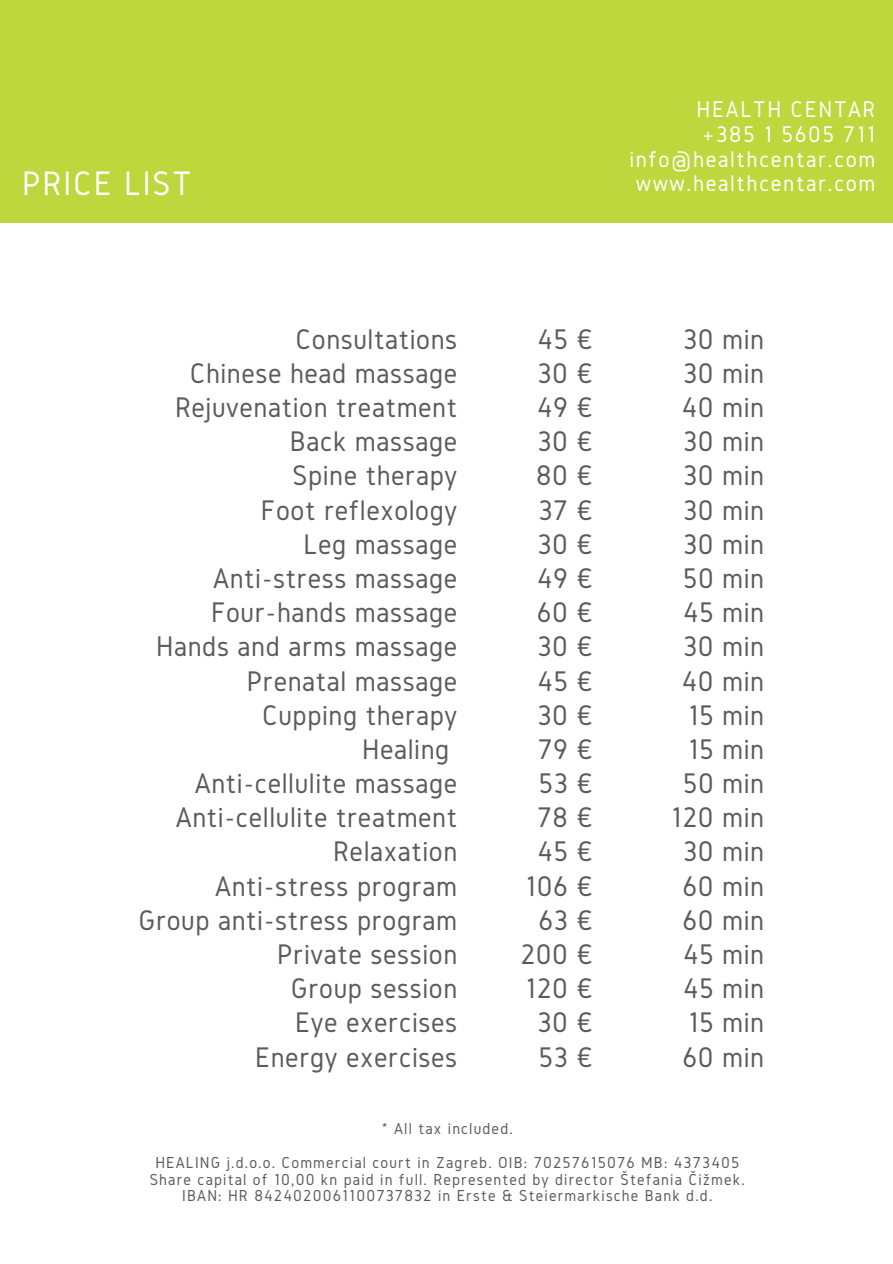
<style>
.page{position:relative;width:893px;height:1264px;background:#fff}
.page>*{position:absolute;margin:0;border:0;box-sizing:border-box;transform-origin:0 0}
.t1{font:35.4px "Gidole";letter-spacing:.05em;color:#fff}
.t2{font:29.4px "Gidole";letter-spacing:.02em;color:#5b5b5b}
.t3{font:23.55px "Gidole";letter-spacing:.07em;color:#fff}
.t4{font:16.5px "Gidole";letter-spacing:.07em;color:#5b5b5b}
</style>
<div class="page">
<div style="left:0;top:0;width:892px;height:223px;background:#bdd73d"></div>
<p class="t3" style="left:696px;top:96px;width:180px">HEALTH CENTAR</p>
<p class="t3" style="left:702px;top:121px;width:175px">+385 1 5605 711</p>
<p class="t3" style="left:629px;top:146px;width:247px">info@healthcentar.com</p>
<p class="t1" style="left:22px;top:164px;width:170px">PRICE LIST</p>
<p class="t3" style="left:635px;top:171px;width:241px">www.healthcentar.com</p>
<p class="t2" style="left:295px;top:323px;width:163px">Consultations</p>
<p class="t2" style="left:190px;top:357px;width:269px">Chinese head massage</p>
<p class="t2" style="left:175px;top:391px;width:283px">Rejuvenation treatment</p>
<p class="t2" style="left:290px;top:425px;width:169px">Back massage</p>
<p class="t2" style="left:292px;top:459px;width:166px">Spine therapy</p>
<p class="t2" style="left:261px;top:493px;width:198px">Foot reflexology</p>
<p class="t2" style="left:303px;top:528px;width:155px">Leg massage</p>
<p class="t2" style="left:213px;top:562px;width:245px">Anti-stress massage</p>
<p class="t2" style="left:211px;top:596px;width:248px">Four-hands massage</p>
<p class="t2" style="left:156px;top:630px;width:302px">Hands and arms massage</p>
<p class="t2" style="left:247px;top:664px;width:212px">Prenatal massage</p>
<p class="t2" style="left:262px;top:698px;width:196px">Cupping therapy</p>
<p class="t2" style="left:362px;top:733px;width:89px">Healing</p>
<p class="t2" style="left:195px;top:767px;width:264px">Anti-cellulite massage</p>
<p class="t2" style="left:176px;top:801px;width:283px">Anti-cellulite treatment</p>
<p class="t2" style="left:333px;top:835px;width:126px">Relaxation</p>
<p class="t2" style="left:215px;top:869px;width:243px">Anti-stress program</p>
<p class="t2" style="left:138px;top:903px;width:320px">Group anti-stress program</p>
<p class="t2" style="left:277px;top:938px;width:181px">Private session</p>
<p class="t2" style="left:291px;top:972px;width:168px">Group session</p>
<p class="t2" style="left:295px;top:1006px;width:163px">Eye exercises</p>
<p class="t2" style="left:255px;top:1040px;width:203px">Energy exercises</p>
<p class="t2" style="left:537px;top:323px;width:58px">45 €</p>
<p class="t2" style="left:537px;top:357px;width:58px">30 €</p>
<p class="t2" style="left:537px;top:391px;width:58px">49 €</p>
<p class="t2" style="left:537px;top:425px;width:58px">30 €</p>
<p class="t2" style="left:536px;top:459px;width:59px">80 €</p>
<p class="t2" style="left:538px;top:493px;width:57px">37 €</p>
<p class="t2" style="left:537px;top:528px;width:58px">30 €</p>
<p class="t2" style="left:537px;top:562px;width:58px">49 €</p>
<p class="t2" style="left:537px;top:596px;width:58px">60 €</p>
<p class="t2" style="left:537px;top:630px;width:58px">30 €</p>
<p class="t2" style="left:537px;top:664px;width:58px">45 €</p>
<p class="t2" style="left:537px;top:698px;width:58px">30 €</p>
<p class="t2" style="left:538px;top:733px;width:57px">79 €</p>
<p class="t2" style="left:538px;top:767px;width:57px">53 €</p>
<p class="t2" style="left:537px;top:801px;width:58px">78 €</p>
<p class="t2" style="left:537px;top:835px;width:58px">45 €</p>
<p class="t2" style="left:525px;top:869px;width:69px">106 €</p>
<p class="t2" style="left:538px;top:903px;width:57px">63 €</p>
<p class="t2" style="left:520px;top:938px;width:75px">200 €</p>
<p class="t2" style="left:525px;top:972px;width:70px">120 €</p>
<p class="t2" style="left:537px;top:1006px;width:58px">30 €</p>
<p class="t2" style="left:538px;top:1040px;width:57px">53 €</p>
<p class="t2" style="left:683px;top:323px;width:82px">30 min</p>
<p class="t2" style="left:683px;top:357px;width:82px">30 min</p>
<p class="t2" style="left:682px;top:391px;width:84px">40 min</p>
<p class="t2" style="left:683px;top:425px;width:82px">30 min</p>
<p class="t2" style="left:683px;top:459px;width:82px">30 min</p>
<p class="t2" style="left:683px;top:493px;width:82px">30 min</p>
<p class="t2" style="left:683px;top:528px;width:82px">30 min</p>
<p class="t2" style="left:682px;top:562px;width:83px">50 min</p>
<p class="t2" style="left:683px;top:596px;width:82px">45 min</p>
<p class="t2" style="left:683px;top:630px;width:82px">30 min</p>
<p class="t2" style="left:682px;top:664px;width:84px">40 min</p>
<p class="t2" style="left:688px;top:698px;width:78px">15 min</p>
<p class="t2" style="left:688px;top:733px;width:78px">15 min</p>
<p class="t2" style="left:682px;top:767px;width:83px">50 min</p>
<p class="t2" style="left:671px;top:801px;width:94px">120 min</p>
<p class="t2" style="left:683px;top:835px;width:82px">30 min</p>
<p class="t2" style="left:682px;top:869px;width:83px">60 min</p>
<p class="t2" style="left:682px;top:903px;width:83px">60 min</p>
<p class="t2" style="left:683px;top:938px;width:82px">45 min</p>
<p class="t2" style="left:683px;top:972px;width:82px">45 min</p>
<p class="t2" style="left:688px;top:1006px;width:78px">15 min</p>
<p class="t2" style="left:682px;top:1040px;width:83px">60 min</p>
<p class="t4" style="left:382px;top:1119px;width:132px">* All tax included.</p>
<p class="t4" style="left:155px;top:1153px;width:585px">HEALING j.d.o.o. Commercial court in Zagreb. OIB: 70257615076 MB: 4373405</p>
<p class="t4" style="left:150px;top:1169px;width:596px">Share capital of 10,00 kn paid in full. Represented by director Štefania Čižmek.</p>
<p class="t4" style="left:182px;top:1186px;width:531px">IBAN: HR 8424020061100737832 in Erste &amp; Steiermarkische Bank d.d.</p>
</div>
